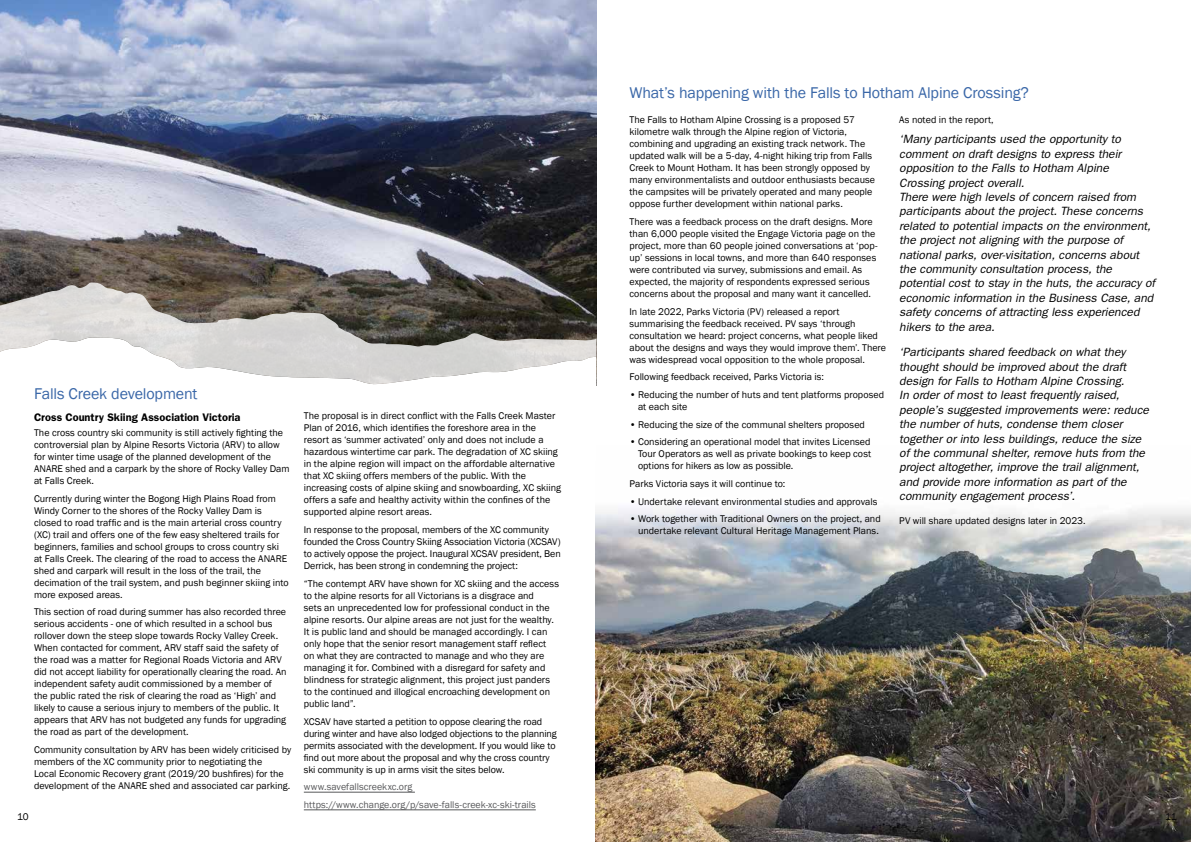
<style>
.page{position:relative;width:1191px;height:842px;background:#fff}
.page>*{position:absolute;margin:0;border:0;box-sizing:border-box;transform-origin:0 0}
.t1{font:16px "Franklin Gothic";letter-spacing:-.01em;color:#3a67a8}
.t2{font:italic 12px/14.4px "Franklin Gothic";color:#000}
.t3{font:600 11px "Franklin Gothic";color:#000}
.t4{font:10px/12px "Franklin Gothic";color:#000}
.t5{font:10px/17.7px "Franklin Gothic";letter-spacing:.005em;color:#58595b}
</style>
<div class="page">
<img style="left:595px;top:507px;width:596px;height:335px">
<img style="left:0;top:0;width:596px;height:282px">
<svg style="left:0;top:282px;width:596px;height:54px;background:#7b7670"></svg>
<svg style="left:0;top:336px;width:596px;height:49px"></svg>
<hr style="left:304px;top:792px;width:111px;height:1px;background:#58595b">
<hr style="left:304px;top:810px;width:232px;height:1px;background:#58595b">
<h1 class="t1" style="left:34px;top:384px;width:165px">Falls Creek development</h1>
<p class="t3" style="left:34px;top:411px;width:208px">Cross Country Skiing Association Victoria</p>
<p class="t4" style="left:34px;top:427px;width:257px">The cross country ski community is still actively fighting the controversial plan by Alpine Resorts Victoria (ARV) to allow for winter time usage of the planned development of the ANARE shed and a carpark by the shore of Rocky Valley Dam at Falls Creek.</p>
<p class="t4" style="left:34px;top:492px;width:256px">Currently during winter the Bogong High Plains Road from Windy Corner to the shores of the Rocky Valley Dam is closed to road traffic and is the main arterial cross country (XC) trail and offers one of the few easy sheltered trails for beginners, families and school groups to cross country ski at Falls Creek. The clearing of the road to access the ANARE shed and carpark will result in the loss of the trail, the decimation of the trail system, and push beginner skiing into more exposed areas.</p>
<p class="t4" style="left:34px;top:606px;width:254px">This section of road during summer has also recorded three serious accidents - one of which resulted in a school bus rollover down the steep slope towards Rocky Valley Creek.<br>When contacted for comment, ARV staff said the safety of the road was a matter for Regional Roads Victoria and ARV did not accept liability for operationally clearing the road. An independent safety audit commissioned by a member of the public rated the risk of clearing the road as ‘High’ and likely to cause a serious injury to members of the public. It appears that ARV has not budgeted any funds for upgrading the road as part of the development.</p>
<p class="t4" style="left:34px;top:744px;width:259px">Community consultation by ARV has been widely criticised by members of the XC community prior to negotiating the<br>Local Economic Recovery grant (2019/20 bushfires) for the development of the ANARE shed and associated car parking.</p>
<p class="t4" style="left:17px;top:811px;width:13px">10</p>
<p class="t4" style="left:304px;top:410px;width:259px">The proposal is in direct conflict with the Falls Creek Master Plan of 2016, which identifies the foreshore area in the resort as ‘summer activated’ only and does not include a hazardous wintertime car park. The degradation of XC skiing in the alpine region will impact on the affordable alternative that XC skiing offers members of the public. With the increasing costs of alpine skiing and snowboarding, XC skiing offers a safe and healthy activity within the confines of the supported alpine resort areas.</p>
<p class="t4" style="left:304px;top:524px;width:258px">In response to the proposal, members of the XC community founded the Cross Country Skiing Association Victoria (XCSAV) to actively oppose the project. Inaugural XCSAV president, Ben Derrick, has been strong in condemning the project:</p>
<p class="t4" style="left:304px;top:578px;width:257px">“The contempt ARV have shown for XC skiing and the access to the alpine resorts for all Victorians is a disgrace and<br>sets an unprecedented low for professional conduct in the alpine resorts. Our alpine areas are not just for the wealthy.<br>It is public land and should be managed accordingly. I can only hope that the senior resort management staff reflect on what they are contracted to manage and who they are managing it for. Combined with a disregard for safety and blindness for strategic alignment, this project just panders to the continued and illogical encroaching development on public land”.</p>
<p class="t4" style="left:304px;top:715px;width:254px">XCSAV have started a petition to oppose clearing the road during winter and have also lodged objections to the planning permits associated with the development. If you would like to find out more about the proposal and why the cross country ski community is up in arms visit the sites below.</p>
<p class="t5" style="left:304px;top:778px;width:233px">www.savefallscreekxc.org https://www.change.org/p/save-falls-creek-xc-ski-trails</p>
<h1 class="t1" style="left:629px;top:83px;width:401px">What’s happening with the Falls to Hotham Alpine Crossing?</h1>
<p class="t4" style="left:899px;top:114px;width:96px">As noted in the report,</p>
<p class="t2" style="left:899px;top:132px;width:257px">‘Many participants used the opportunity to comment on draft designs to express their opposition to the Falls to Hotham Alpine Crossing project overall.<br>There were high levels of concern raised from participants about the project. These concerns related to potential impacts on the environment, the project not aligning with the purpose of national parks, over-visitation, concerns about the community consultation process, the potential cost to stay in the huts, the accuracy of economic information in the Business Case, and safety concerns of attracting less experienced hikers to the area.</p>
<p class="t2" style="left:899px;top:345px;width:251px">‘Participants shared feedback on what they thought should be improved about the draft design for Falls to Hotham Alpine Crossing.<br>In order of most to least frequently raised, people’s suggested improvements were: reduce the number of huts, condense them closer together or into less buildings, reduce the size of the communal shelter, remove huts from the project altogether, improve the trail alignment, and provide more information as part of the community engagement process’.</p>
<p class="t4" style="left:899px;top:514px;width:188px">PV will share updated designs later in 2023.</p>
<p class="t4" style="left:629px;top:114px;width:247px">The Falls to Hotham Alpine Crossing is a proposed 57 kilometre walk through the Alpine region of Victoria, combining and upgrading an existing track network. The updated walk will be a 5-day, 4-night hiking trip from Falls Creek to Mount Hotham. It has been strongly opposed by many environmentalists and outdoor enthusiasts because the campsites will be privately operated and many people oppose further development within national parks.</p>
<p class="t4" style="left:629px;top:216px;width:249px">There was a feedback process on the draft designs. More than 6,000 people visited the Engage Victoria page on the project, more than 60 people joined conversations at ‘pop&shy;up’ sessions in local towns, and more than 640 responses were contributed via survey, submissions and email. As expected, the majority of respondents expressed serious concerns about the proposal and many want it cancelled.</p>
<p class="t4" style="left:629px;top:305px;width:258px">In late 2022, Parks Victoria (PV) released a report summarising the feedback received. PV says ‘through consultation we heard: project concerns, what people liked about the designs and ways they would improve them’. There was widespread vocal opposition to the whole proposal.</p>
<p class="t4" style="left:629px;top:371px;width:196px">Following feedback received, Parks Victoria is:</p>
<p class="t4" style="left:638px;top:389px;width:247px;text-indent:-8px">• Reducing the number of huts and tent platforms proposed at each site</p>
<p class="t4" style="left:629px;top:418px;width:237px">• Reducing the size of the communal shelters proposed</p>
<p class="t4" style="left:638px;top:436px;width:235px;text-align:justify;text-indent:-8px">• Considering an operational model that invites Licensed Tour Operators as well as private bookings to keep cost options for hikers as low as possible.</p>
<p class="t4" style="left:629px;top:478px;width:157px">Parks Victoria says it will continue to:</p>
<p class="t4" style="left:629px;top:495px;width:249px">• Undertake relevant environmental studies and approvals</p>
<p class="t4" style="left:629px;top:513px;width:253px;text-align:right">• Work together with Traditional Owners on the project, and undertake relevant Cultural Heritage Management Plans.</p>
<p class="t4" style="left:1165px;top:811px;width:13px">11</p>
</div>
